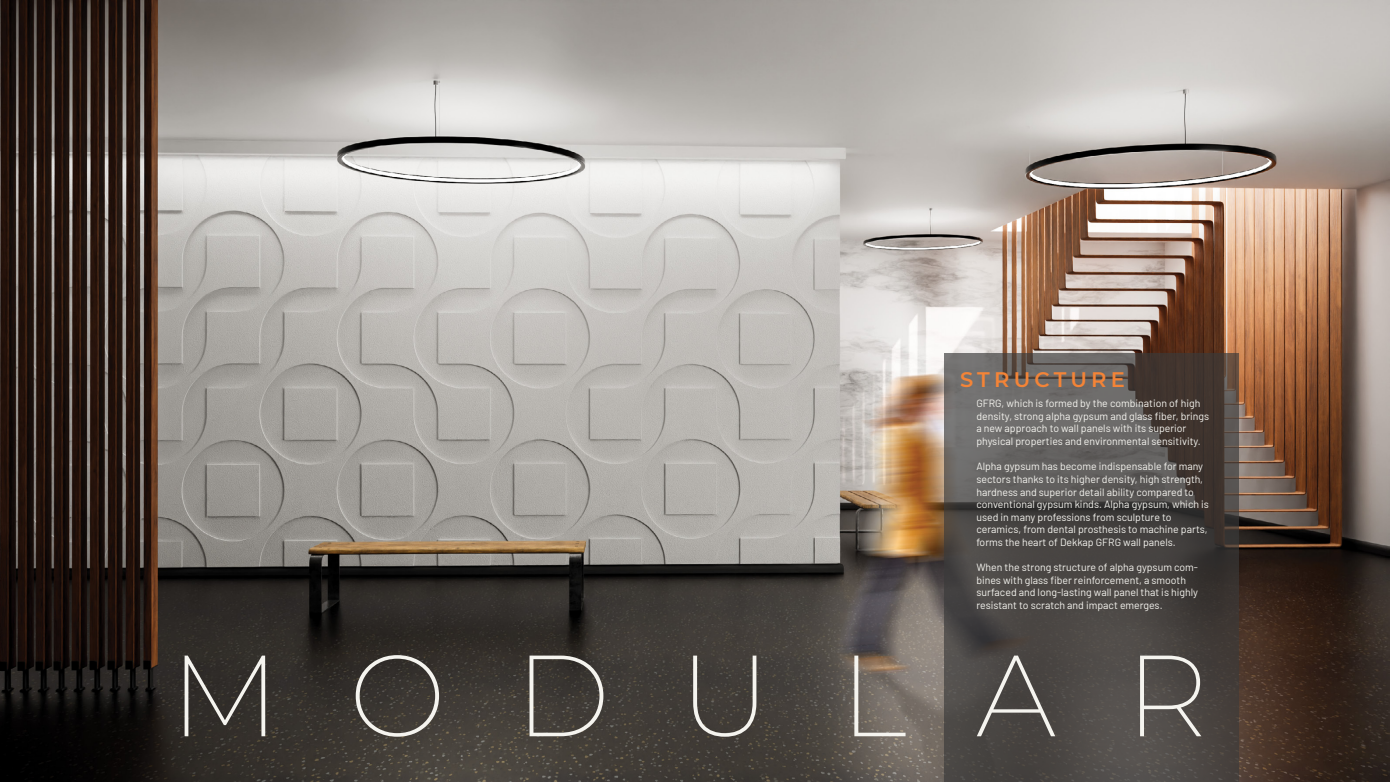
<style>
.page{position:relative;width:1390px;height:782px;background:#fff}
.page>*{position:absolute;margin:0;border:0;box-sizing:border-box;transform-origin:0 0}
.t1{font:200 115.15px "Montserrat";letter-spacing:.6em;color:#f5f4ef}
.t2{font:600 21px "Montserrat";letter-spacing:.2em;color:#f48437}
.t3{font:10.5px/12.6px "Barlow";color:#f5f4ef}
</style>
<div class="page">
<img style="left:0;top:0;width:1388px;height:781px">
<svg style="left:943px;top:352px;width:295px;height:429px"></svg>
<h2 class="t2" style="left:959px;top:364px;width:166px">STRUCTURE</h2>
<p class="t3" style="left:976px;top:396px;width:234px">GFRG, which is formed by the combination of high density, strong alpha gypsum and glass fiber, brings a new approach to wall panels with its superior physical properties and environmental sensitivity.</p>
<p class="t3" style="left:976px;top:459px;width:234px">Alpha gypsum has become indispensable for many sectors thanks to its higher density, high strength, hardness and superior detail ability compared to conventional gypsum kinds. Alpha gypsum, which is used in many professions from sculpture to ceramics, from dental prosthesis to machine parts, forms the heart of Dekkap GFRG wall panels.</p>
<p class="t3" style="left:976px;top:560px;width:223px">When the strong structure of alpha gypsum com&shy;bines with glass fiber reinforcement, a smooth surfaced and long-lasting wall panel that is highly resistant to scratch and impact emerges.</p>
<h1 class="t1" style="left:170px;top:617px;width:1039px">MODULAR</h1>
</div>
